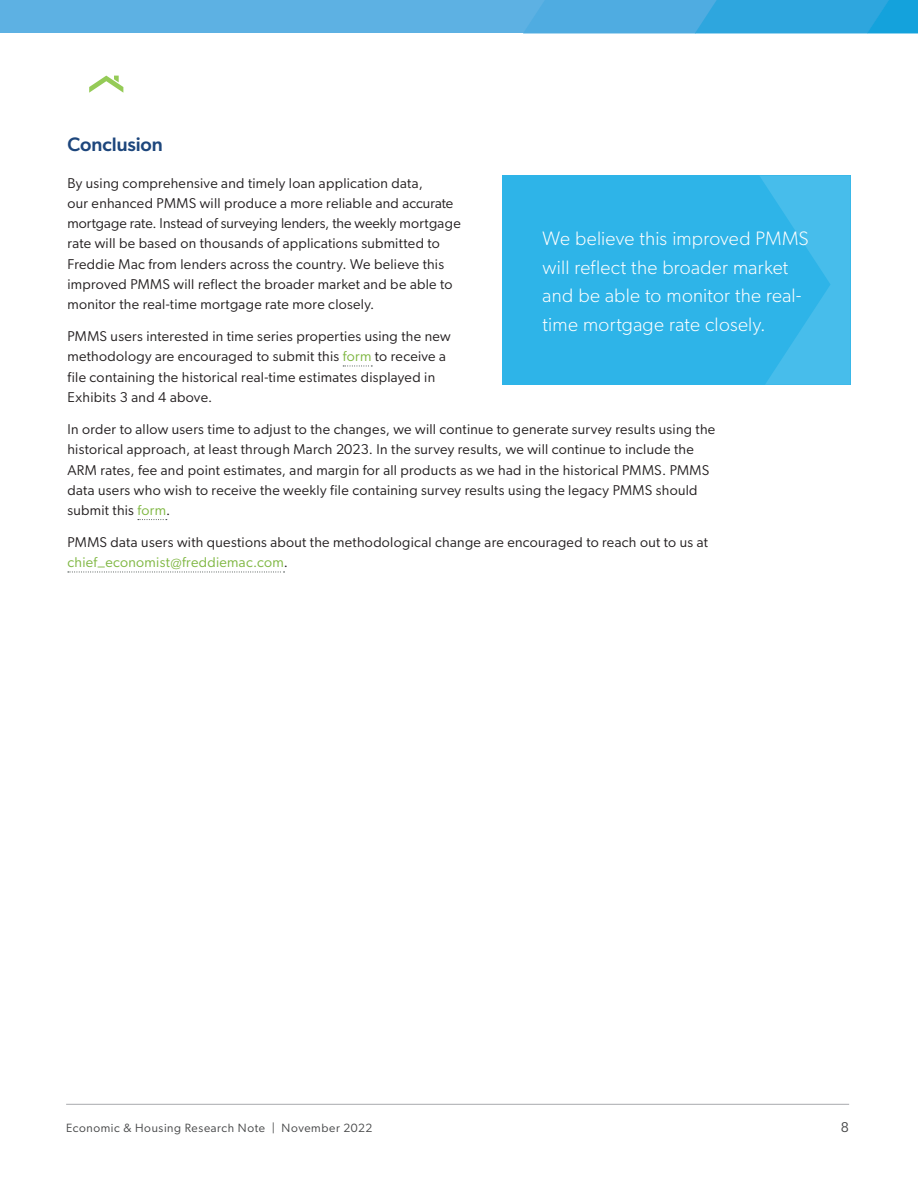
<style>
.page{position:relative;width:918px;height:1188px;background:#fff}
.page>*{position:absolute;margin:0;border:0;box-sizing:border-box;transform-origin:0 0}
.t1{font:300 19.5px/28.5px "Gibson";letter-spacing:.015em;color:#fff}
.t2{font:500 19.5px "Gibson";letter-spacing:-.005em;color:#1d467c}
.t3{font:14.25px/20.2px "Gibson";letter-spacing:.02em;color:#231f20}
.t4{font:14.25px "Gibson";color:#454647}
.t5{font:12px "Gibson";letter-spacing:.055em;color:#454647}
.s1{color:#7fb742}
</style>
<div class="page">
<hr style="left:66px;top:1104px;width:783px;height:1px;background:#a8a9ad">
<svg style="left:89px;top:76px;width:34px;height:17px"></svg>
<div style="left:0;top:0;width:918px;height:33px;background:#5db1e3"></div>
<svg style="left:524px;top:0;width:394px;height:33px"></svg>
<svg style="left:343px;top:366px;width:29px;height:1px"></svg>
<svg style="left:138px;top:519px;width:29px;height:1px"></svg>
<svg style="left:68px;top:572px;width:217px;height:1px"></svg>
<div style="left:502px;top:176px;width:348px;height:209px;background:#2eb4e8"></div>
<svg style="left:760px;top:176px;width:90px;height:209px"></svg>
<h1 class="t2" style="left:68px;top:132px;width:97px">Conclusion</h1>
<p class="t3" style="left:68px;top:172px;width:395px">By using comprehensive and timely loan application data,<br>our enhanced PMMS will produce a more reliable and accurate mortgage rate. Instead of surveying lenders, the weekly mortgage rate will be based on thousands of applications submitted to Freddie Mac from lenders across the country. We believe this improved PMMS will reflect the broader market and be able to monitor the real-time mortgage rate more closely.</p>
<p class="t3" style="left:68px;top:326px;width:385px">PMMS users interested in time series properties using the new methodology are encouraged to submit this <span class="s1">form</span> to receive a file containing the historical real-time estimates displayed in Exhibits 3 and 4 above.</p>
<p class="t3" style="left:68px;top:419px;width:649px">In order to allow users time to adjust to the changes, we will continue to generate survey results using the historical approach, at least through March 2023. In the survey results, we will continue to include the ARM rates, fee and point estimates, and margin for all products as we had in the historical PMMS. PMMS data users who wish to receive the weekly file containing survey results using the legacy PMMS should submit this <span class="s1">form</span>.</p>
<p class="t3" style="left:68px;top:532px;width:642px">PMMS data users with questions about the methodological change are encouraged to reach out to us at <span class="s1">chief_economist@freddiemac.com</span>.</p>
<h1 class="t1" style="left:543px;top:224px;width:268px">We believe this improved PMMS will reflect the broader market and be able to monitor the real&shy;time mortgage rate closely.</h1>
<p class="t5" style="left:66px;top:1121px;width:308px">Economic &amp; Housing Research Note | November 2022</p>
<p class="t4" style="left:841px;top:1118px;width:10px">8</p>
</div>
